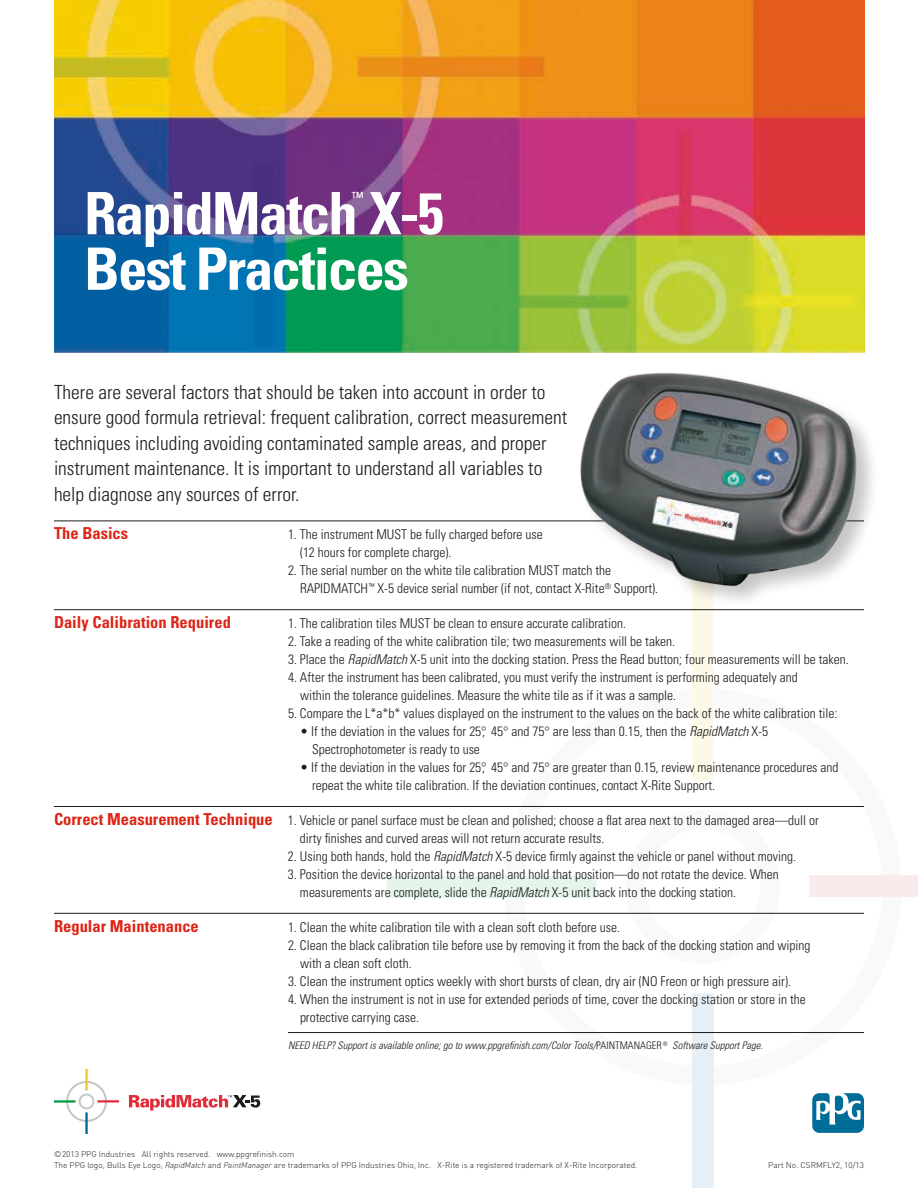
<style>
.page{position:relative;width:918px;height:1188px;background:#fff}
.page>*{position:absolute;margin:0;border:0;box-sizing:border-box;transform-origin:0 0}
.t1{font:700 condensed 58.5px "Univers";letter-spacing:-.03em;color:#fff}
.t2{font:300 condensed 19.5px/25.5px "Univers";color:#1c1c1a}
.t3{font:700 condensed 16.5px "Univers";color:#de2516}
.t4{font:condensed 13.95px "Univers";color:#fff}
.t5{font:300 condensed 13.5px/18px "Univers";color:#1c1c1a}
.t6{font:italic 300 condensed 10.5px "Univers";color:#1c1c1a}
.t7{font:300 8.25px/10.5px "DINOT";color:#1c1c1a}
.s1{font-style:italic}
.s2{font-weight:700;font-size:16.5px;color:#de2516}
.s3{font-style:normal}
</style>
<div class="page">
<svg style="left:626px;top:912px;width:154px;height:1px"></svg>
<div style="left:809px;top:875px;width:109px;height:22px;background:#fbeaeb"></div>
<div style="left:692px;top:619px;width:22px;height:161px;background:#fdf9e9"></div>
<div style="left:387px;top:876px;width:209px;height:22px;background:#e6f5ec"></div>
<div style="left:692px;top:993px;width:22px;height:195px;background:#e6eff5"></div>
<img style="left:54px;top:0;width:811px;height:353px">
<svg style="left:812px;top:1093px;width:52px;height:40px"></svg>
<svg style="left:54px;top:1069px;width:65px;height:65px"></svg>
<svg style="left:129px;top:1095px;width:131px;height:16px"></svg>
<hr style="left:54px;top:521px;width:810px;height:1px;background:#1c1c1a">
<hr style="left:54px;top:609px;width:810px;height:1px;background:#1c1c1a">
<hr style="left:54px;top:806px;width:810px;height:1px;background:#1c1c1a">
<hr style="left:54px;top:913px;width:810px;height:1px;background:#1c1c1a">
<hr style="left:288px;top:1032px;width:576px;height:1px;background:#1c1c1a">
<img style="left:555px;top:372px;width:318px;height:247px">
<h1 class="t1" style="left:84px;top:178px;width:361px">RapidMatch X-5</h1>
<p class="t4" style="left:352px;top:188px;width:13px">™</p>
<h1 class="t1" style="left:84px;top:233px;width:326px">Best Practices</h1>
<p class="t2" style="left:54px;top:379px;width:515px">There are several factors that should be taken into account in order to ensure good formula retrieval: frequent calibration, correct measurement techniques including avoiding contaminated sample areas, and proper instrument maintenance. It is important to understand all variables to help diagnose any sources of error.</p>
<p class="t3" style="left:54px;top:523px;width:76px">The Basics</p>
<p class="t5" style="left:300px;top:525px;width:244px;text-indent:-12px">1. The instrument MUST be fully charged before use (12 hours for complete charge).</p>
<p class="t5" style="left:300px;top:561px;width:360px;text-indent:-12px">2. The serial number on the white tile calibration MUST match the<br>Rapi dMatch<sup>™</sup> X-5 device serial number (if not, contact X-Rite<sup>®</sup> Support).</p>
<p class="t3" style="left:54px;top:612px;width:178px">Daily Calibration Required</p>
<p class="t5" style="left:288px;top:614px;width:340px">1. The calibration tiles MUST be clean to ensure accurate calibration.</p>
<p class="t5" style="left:288px;top:632px;width:389px">2. Take a reading of the white calibration tile; two measurements will be taken.</p>
<p class="t5" style="left:288px;top:650px;width:562px">3. Place the <span class="s1">RapidMatch</span> X-5 unit into the docking station. Press the Read button; four measurements will be taken.</p>
<p class="t5" style="left:300px;top:668px;width:499px;text-indent:-12px">4. After the instrument has been calibrated, you must verify the instrument is performing adequately and within the tolerance guidelines. Measure the white tile as if it was a sample.</p>
<p class="t5" style="left:288px;top:704px;width:551px">5. Compare the L*a*b* values displayed on the instrument to the values on the back of the white calibration tile:</p>
<p class="t5" style="left:312px;top:722px;width:458px;text-indent:-12px">• If the deviation in the values for 25°, 45° and 75° are less than 0.15, then the <span class="s1">RapidMatch</span> X-5<br>Spectrophotometer is ready to use</p>
<p class="t5" style="left:312px;top:758px;width:528px;text-indent:-12px">• If the deviation in the values for 25°, 45° and 75° are greater than 0.15, review maintenance procedures and repeat the white tile calibration. If the deviation continues, contact X-Rite Support.</p>
<p class="t5" style="left:300px;top:811px;width:520px;text-indent:-246px"><span class="s2">Correct Measurement Technique</span> 1. Vehicle or panel surface must be clean and polished; choose a flat area next to the damaged area—dull or dirty finishes and curved areas will not return accurate results.</p>
<p class="t5" style="left:288px;top:847px;width:510px">2. Using both hands, hold the <span class="s1">RapidMatch</span> X-5 device firmly against the vehicle or panel without moving.</p>
<p class="t5" style="left:300px;top:865px;width:480px;text-indent:-12px">3. Position the device horizontal to the panel and hold that position—do not rotate the device. When measurements are complete, slide the <span class="s1">RapidMatch</span> X-5 unit back into the docking station.</p>
<p class="t3" style="left:54px;top:916px;width:146px">Regular Maintenance</p>
<p class="t5" style="left:288px;top:918px;width:334px">1. Clean the white calibration tile with a clean soft cloth before use.</p>
<p class="t5" style="left:300px;top:936px;width:512px;text-indent:-12px">2. Clean the black calibration tile before use by removing it from the back of the docking station and wiping with a clean soft cloth.</p>
<p class="t5" style="left:288px;top:972px;width:505px">3. Clean the instrument optics weekly with short bursts of clean, dry air (NO Freon or high pressure air).</p>
<p class="t5" style="left:300px;top:990px;width:507px;text-indent:-12px">4. When the instrument is not in use for extended periods of time, cover the docking station or store in the protective carrying case.</p>
<p class="t6" style="left:288px;top:1039px;width:476px">NEED HELP? Support is available online; go to www.ppgrefinish.com/Color Tools/<span class="s3">Paint Man ager</span> <sup>®</sup> Software Support Page.</p>
<p class="t7" style="left:54px;top:1149px;width:585px">©2013 PPG Industries All rights reserved. www.ppgrefinish.com<br>The PPG logo, Bulls Eye Logo, <span class="s1">RapidMatch</span> and <span class="s1">PaintManager</span> are trademarks of PPG Industries Ohio, Inc. X-Rite is a registered trademark of X-Rite Incorporated.</p>
<p class="t7" style="left:768px;top:1160px;width:97px">Part No. CSRMFLY2, 10/13</p>
</div>
